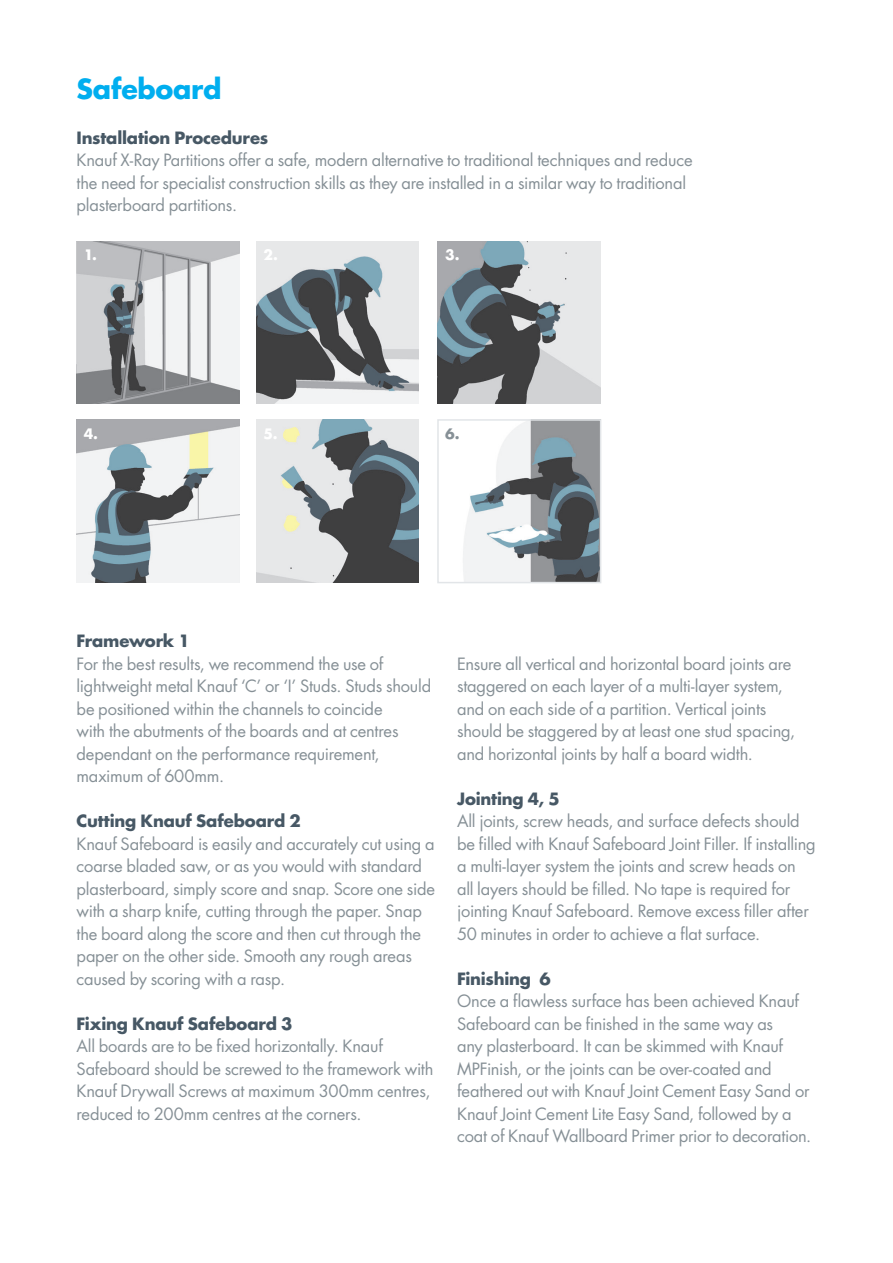
<style>
.page{position:relative;width:893px;height:1263px;background:#fff}
.page>*{position:absolute;margin:0;border:0;box-sizing:border-box;transform-origin:0 0}
.FUTURA_BOLD_18PT_BLU{font:700 27px "Futura Std";letter-spacing:-.01em;color:#00aeef}
.FUTURA_BOOK_11PT_KNA{font:16.5px/22.5px "Futura Std";letter-spacing:-.015em;color:#869096}
.FUTURA_BOLD_11PT_KNA{font:700 16.5px "Futura Std";letter-spacing:-.01em;color:#475865}
.FUTURA_BOOK_11PT_KNA-2{font:700 16.5px "Futura Std";letter-spacing:-.01em;color:#475865}
.FUTURA_BOLD_11PT_KNA-2{font:700 14.1px "Futura Std";color:#fff}
.FUTURA_BOLD_11PT_KNA-3{font:700 14.1px "Futura Std";color:#869096}
</style>
<div class="page">
<img style="left:77px;top:420px;width:162px;height:163px">
<img style="left:438px;top:241px;width:163px;height:163px">
<img style="left:256px;top:241px;width:163px;height:163px">
<img style="left:77px;top:241px;width:162px;height:163px">
<img style="left:463px;top:422px;width:135px;height:158px">
<div style="left:437px;top:419px;width:164px;height:164px;border:2px solid #e2e5e8"></div>
<img style="left:256px;top:420px;width:163px;height:163px">
<p class="FUTURA_BOLD_18PT_BLU" style="left:77px;top:71px;width:146px">Safeboard</p>
<p class="FUTURA_BOLD_11PT_KNA" style="left:77px;top:127px;width:193px">Installation Procedures</p>
<p class="FUTURA_BOOK_11PT_KNA" style="left:77px;top:149px;width:618px">Knauf X-Ray Partitions offer a safe, modern alternative to traditional techniques and reduce the need for specialist construction skills as they are installed in a similar way to traditional plasterboard partitions.</p>
<p class="FUTURA_BOLD_11PT_KNA-2" style="left:84px;top:245px;width:15px">1.</p>
<p class="FUTURA_BOLD_11PT_KNA-2" style="left:263px;top:245px;width:16px">2.</p>
<p class="FUTURA_BOLD_11PT_KNA-2" style="left:445px;top:245px;width:16px">3.</p>
<p class="FUTURA_BOLD_11PT_KNA-2" style="left:84px;top:424px;width:16px">4.</p>
<p class="FUTURA_BOLD_11PT_KNA-2" style="left:263px;top:424px;width:16px">5.</p>
<p class="FUTURA_BOLD_11PT_KNA-3" style="left:445px;top:424px;width:16px">6.</p>
<p class="FUTURA_BOLD_11PT_KNA" style="left:77px;top:630px;width:115px">Framework 1</p>
<p class="FUTURA_BOOK_11PT_KNA" style="left:77px;top:653px;width:356px">For the best results, we recommend the use of lightweight metal Knauf ‘C’ or ‘I’ Studs. Studs should be positioned within the channels to coincide<br>with the abutments of the boards and at centres dependant on the performance requirement, maximum of 600mm.</p>
<p class="FUTURA_BOLD_11PT_KNA" style="left:77px;top:810px;width:226px">Cutting Knauf Safeboard 2</p>
<p class="FUTURA_BOOK_11PT_KNA" style="left:77px;top:833px;width:360px">Knauf Safeboard is easily and accurately cut using a coarse bladed saw, or as you would with standard plasterboard, simply score and snap. Score one side with a sharp knife, cutting through the paper. Snap the board along the score and then cut through the paper on the other side. Smooth any rough areas caused by scoring with a rasp.</p>
<p class="FUTURA_BOLD_11PT_KNA" style="left:77px;top:1012px;width:217px">Fixing Knauf Safeboard 3</p>
<p class="FUTURA_BOOK_11PT_KNA" style="left:77px;top:1035px;width:358px">All boards are to be fixed horizontally. Knauf Safeboard should be screwed to the framework with Knauf Drywall Screws at maximum 300mm centres, reduced to 200mm centres at the corners.</p>
<p class="FUTURA_BOOK_11PT_KNA" style="left:457px;top:653px;width:340px">Ensure all vertical and horizontal board joints are staggered on each layer of a multi-layer system, and on each side of a partition. Vertical joints should be staggered by at least one stud spacing, and horizontal joints by half a board width.</p>
<p class="FUTURA_BOOK_11PT_KNA-2" style="left:457px;top:787px;width:104px">Jointing 4, 5</p>
<p class="FUTURA_BOOK_11PT_KNA" style="left:457px;top:810px;width:360px">All joints, screw heads, and surface defects should be filled with Knauf Safeboard Joint Filler. If installing a multi-layer system the joints and screw heads on all layers should be filled. No tape is required for jointing Knauf Safeboard. Remove excess filler after 50 minutes in order to achieve a flat surface.</p>
<p class="FUTURA_BOLD_11PT_KNA" style="left:457px;top:967px;width:95px">Finishing 6</p>
<p class="FUTURA_BOOK_11PT_KNA" style="left:457px;top:990px;width:356px">Once a flawless surface has been achieved Knauf Safeboard can be finished in the same way as<br>any plasterboard. It can be skimmed with Knauf MPFinish, or the joints can be over-coated and feathered out with Knauf Joint Cement Easy Sand or Knauf Joint Cement Lite Easy Sand, followed by a coat of Knauf Wallboard Primer prior to decoration.</p>
</div>
